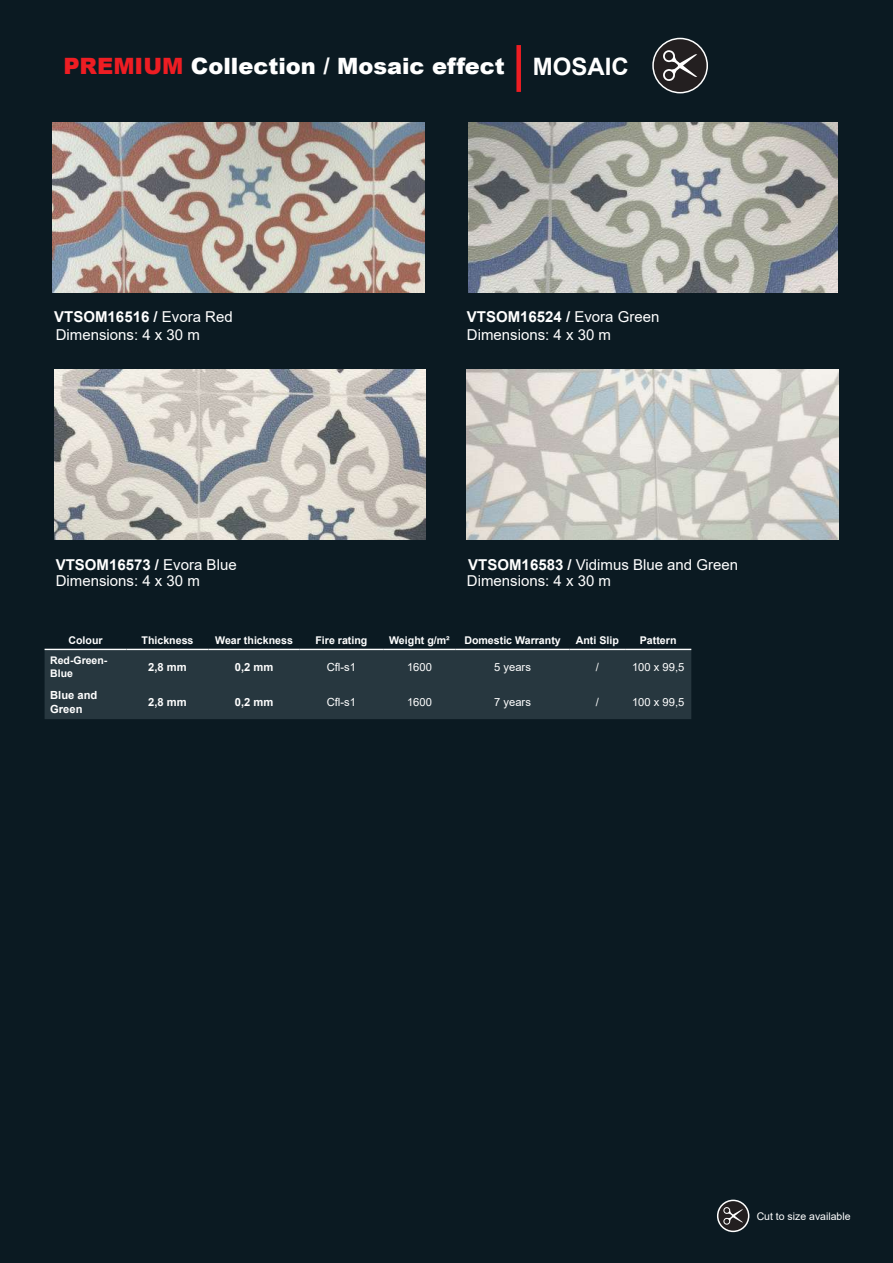
<style>
.page{position:relative;width:893px;height:1263px;background:#0b1a22}
.page>*{position:absolute;margin:0;border:0;box-sizing:border-box;transform-origin:0 0}
.t1{font:900 22.5px "Arial";color:#fff}
.t2{font:15px "Arial";color:#fff}
.t3{font:700 15px "Arial";color:#fff}
.t4{font:11.25px "Arial";color:#fff}
.t5{font:700 11.25px/13.5px "Arial";color:#fff}
.t6{font:700 10.65px "Arial";color:#fff}
.t7{font:10.5px "Arial";color:#fff}
.t8{font:700 10.5px/12.6px "Arial";color:#fff}
.s1{color:#ee1d23}
.s2{font-weight:700;font-size:24px}
.s3{font-weight:400}
.s4{font-weight:700}
</style>
<div class="page">
<img style="left:468px;top:122px;width:369px;height:170px">
<img style="left:53px;top:122px;width:371px;height:170px">
<img style="left:467px;top:370px;width:371px;height:170px">
<img style="left:54px;top:370px;width:372px;height:170px">
<div style="left:45px;top:650px;width:646px;height:69px;background:#27373f"></div>
<hr style="left:45px;top:649px;width:82px;height:1px;background:#fff">
<hr style="left:127px;top:649px;width:82px;height:1px;background:#fff">
<hr style="left:209px;top:649px;width:91px;height:1px;background:#fff">
<hr style="left:300px;top:649px;width:83px;height:1px;background:#fff">
<hr style="left:383px;top:649px;width:73px;height:1px;background:#fff">
<hr style="left:456px;top:649px;width:113px;height:1px;background:#fff">
<hr style="left:569px;top:649px;width:56px;height:1px;background:#fff">
<hr style="left:625px;top:649px;width:66px;height:1px;background:#fff">
<div style="left:516px;top:45px;width:5px;height:47px;background:#ee1d23"></div>
<div style="left:653px;top:38px;width:54px;height:55px;background:#231f20;border-radius:50%"></div>
<div style="left:652px;top:38px;width:56px;height:55px;border:2px solid #fff;border-radius:50%"></div>
<svg style="left:663px;top:50px;width:34px;height:31px"></svg>
<div style="left:718px;top:1200px;width:31px;height:31px;background:#231f20;border-radius:50%"></div>
<div style="left:717px;top:1199px;width:32px;height:33px;border:2px solid #fff;border-radius:50%"></div>
<svg style="left:723px;top:1207px;width:20px;height:18px"></svg>
<h1 class="t1" style="left:63px;top:50px;width:567px"><span class="s1">PREMIUM</span> Collection / Mosaic effect <span class="s2">MOSAIC</span></h1>
<p class="t3" style="left:54px;top:306px;width:180px">VTSOM16516 / <span class="s3">Evora Red</span></p>
<p class="t3" style="left:467px;top:306px;width:194px">VTSOM16524 / <span class="s3">Evora Green</span></p>
<p class="t2" style="left:56px;top:324px;width:146px">Dimensions: 4 x 30 m</p>
<p class="t2" style="left:467px;top:324px;width:146px">Dimensions: 4 x 30 m</p>
<p class="t3" style="left:56px;top:554px;width:182px">VTSOM16573 / <span class="s3">Evora Blue</span></p>
<p class="t2" style="left:468px;top:554px;width:271px"><span class="s4">VTSOM16583 /</span> Vidimus Blue and Green</p>
<p class="t2" style="left:56px;top:571px;width:146px">Dimensions: 4 x 30 m</p>
<p class="t2" style="left:467px;top:571px;width:146px">Dimensions: 4 x 30 m</p>
<p class="t6" style="left:68px;top:632px;width:36px">Colour</p>
<p class="t6" style="left:142px;top:632px;width:54px">Thickness</p>
<p class="t6" style="left:215px;top:632px;width:79px">Wear thickness</p>
<p class="t6" style="left:315px;top:632px;width:53px">Fire rating</p>
<p class="t6" style="left:389px;top:632px;width:62px">Weight g/m²</p>
<p class="t6" style="left:464px;top:632px;width:98px">Domestic Warranty</p>
<p class="t6" style="left:576px;top:632px;width:45px">Anti Slip</p>
<p class="t6" style="left:640px;top:632px;width:38px">Pattern</p>
<p class="t8" style="left:50px;top:654px;width:59px">Red-Green-<br>Blue</p>
<p class="t5" style="left:148px;top:660px;width:40px">2,8 mm</p>
<p class="t5" style="left:235px;top:660px;width:40px">0,2 mm</p>
<p class="t4" style="left:327px;top:659px;width:31px">Cfl-s1</p>
<p class="t4" style="left:407px;top:659px;width:26px">1600</p>
<p class="t4" style="left:494px;top:659px;width:38px">5 years</p>
<p class="t4" style="left:596px;top:659px;width:5px">/</p>
<p class="t4" style="left:632px;top:659px;width:54px">100 x 99,5</p>
<p class="t5" style="left:50px;top:688px;width:49px">Blue and<br>Green</p>
<p class="t5" style="left:148px;top:695px;width:40px">2,8 mm</p>
<p class="t5" style="left:235px;top:695px;width:40px">0,2 mm</p>
<p class="t4" style="left:327px;top:694px;width:31px">Cfl-s1</p>
<p class="t4" style="left:407px;top:694px;width:26px">1600</p>
<p class="t4" style="left:494px;top:694px;width:38px">7 years</p>
<p class="t4" style="left:596px;top:694px;width:5px">/</p>
<p class="t4" style="left:632px;top:694px;width:54px">100 x 99,5</p>
<p class="t7" style="left:757px;top:1209px;width:95px">Cut to size available</p>
</div>
